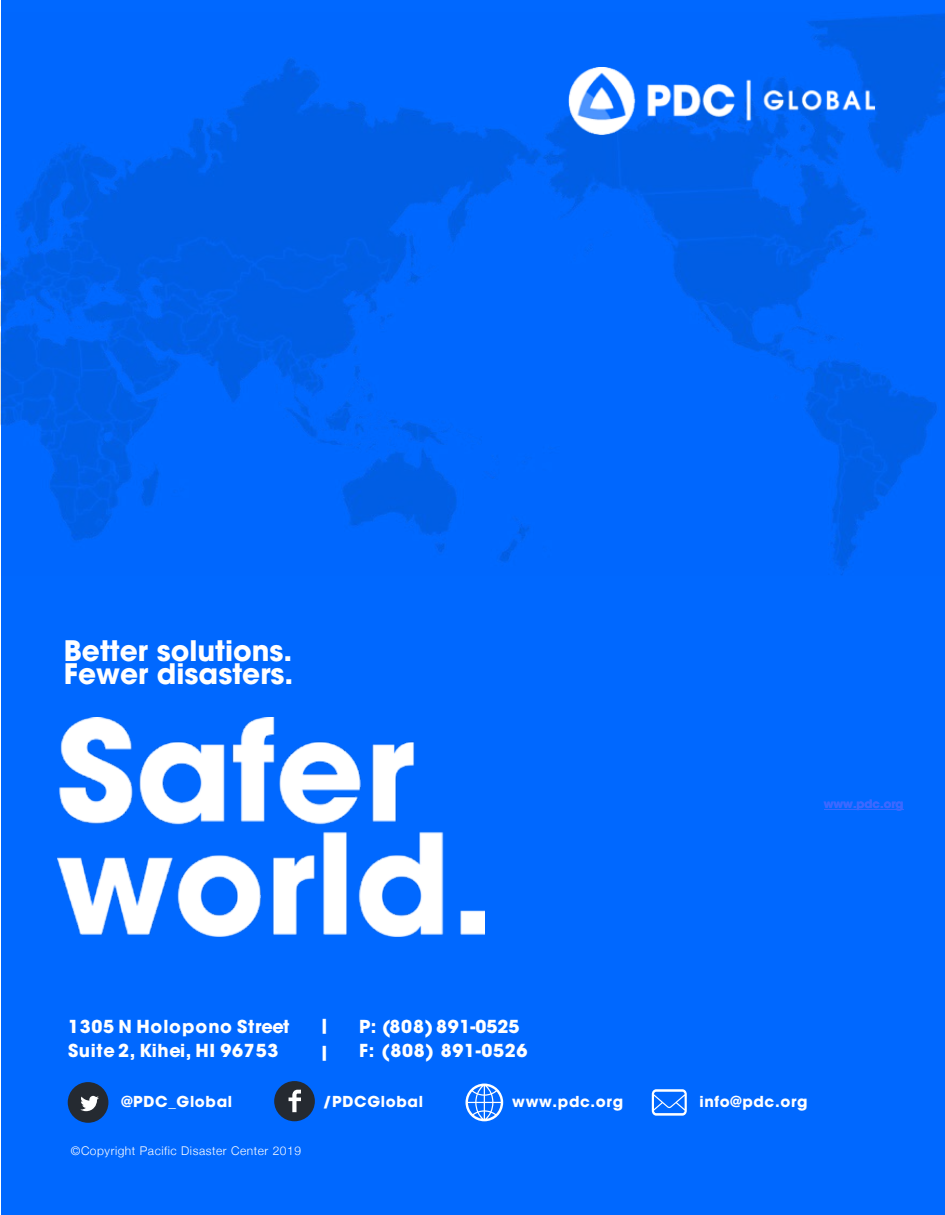
<style>
.page{position:relative;width:945px;height:1215px;background:#fff}
.page>*{position:absolute;margin:0;border:0;box-sizing:border-box;transform-origin:0 0}
.t1{font:700 28.05px/24px "ITC Avant Garde Std";color:#fff}
.t2{font:700 17.85px/27px "ITC Avant Garde Std";letter-spacing:.04em;color:#fff}
.t3{font:700 15px "ITC Avant Garde Std";letter-spacing:.045em;color:#fff}
.t4{font:300 12px "Helvetica Neue";letter-spacing:.045em;color:#fff}
.t5{font:700 11.55px "ITC Avant Garde Std";color:#3c68ff}
</style>
<div class="page">
<div style="left:2px;top:0;width:943px;height:1215px;background:#0068ff"></div>
<img style="left:0;top:13px;width:945px;height:562px">
<hr style="left:824px;top:809px;width:80px;height:1px;background:#3c68ff">
<img style="left:58px;top:717px;width:426px;height:220px">
<img style="left:569px;top:68px;width:305px;height:66px">
<img style="left:274px;top:1083px;width:38px;height:39px">
<div style="left:274px;top:1081px;width:41px;height:40px;background:#252a31;border-radius:50%"></div>
<svg style="left:289px;top:1090px;width:12px;height:22px"></svg>
<img style="left:68px;top:1082px;width:40px;height:34px">
<div style="left:68px;top:1082px;width:40px;height:41px;background:#252a31;border-radius:50%"></div>
<svg style="left:80px;top:1096px;width:19px;height:15px"></svg>
<svg style="left:466px;top:1084px;width:37px;height:37px"></svg>
<svg style="left:652px;top:1089px;width:35px;height:27px"></svg>
<h1 class="t1" style="left:64px;top:640px;width:231px">Better solutions.<br>Fewer disasters.</h1>
<p class="t5" style="left:824px;top:798px;width:81px">www.pdc.org</p>
<p class="t2" style="left:320px;top:1014px;width:11px">| |</p>
<p class="t2" style="left:68px;top:1014px;width:223px">1305 N Holopono Street</p>
<p class="t2" style="left:359px;top:1014px;width:162px">P: (808) 891-0525</p>
<p class="t2" style="left:68px;top:1039px;width:212px">Suite 2, Kihei, HI 96753</p>
<p class="t2" style="left:359px;top:1039px;width:170px">F: (808) 891-0526</p>
<p class="t3" style="left:121px;top:1094px;width:112px">@PDC_Global</p>
<p class="t3" style="left:323px;top:1094px;width:102px">/PDCGlobal</p>
<p class="t4" style="left:71px;top:1146px;width:232px">©Copyright Pacific Disaster Center 2019</p>
<p class="t3" style="left:512px;top:1094px;width:112px">www.pdc.org</p>
<p class="t3" style="left:699px;top:1094px;width:110px">info@pdc.org</p>
</div>
